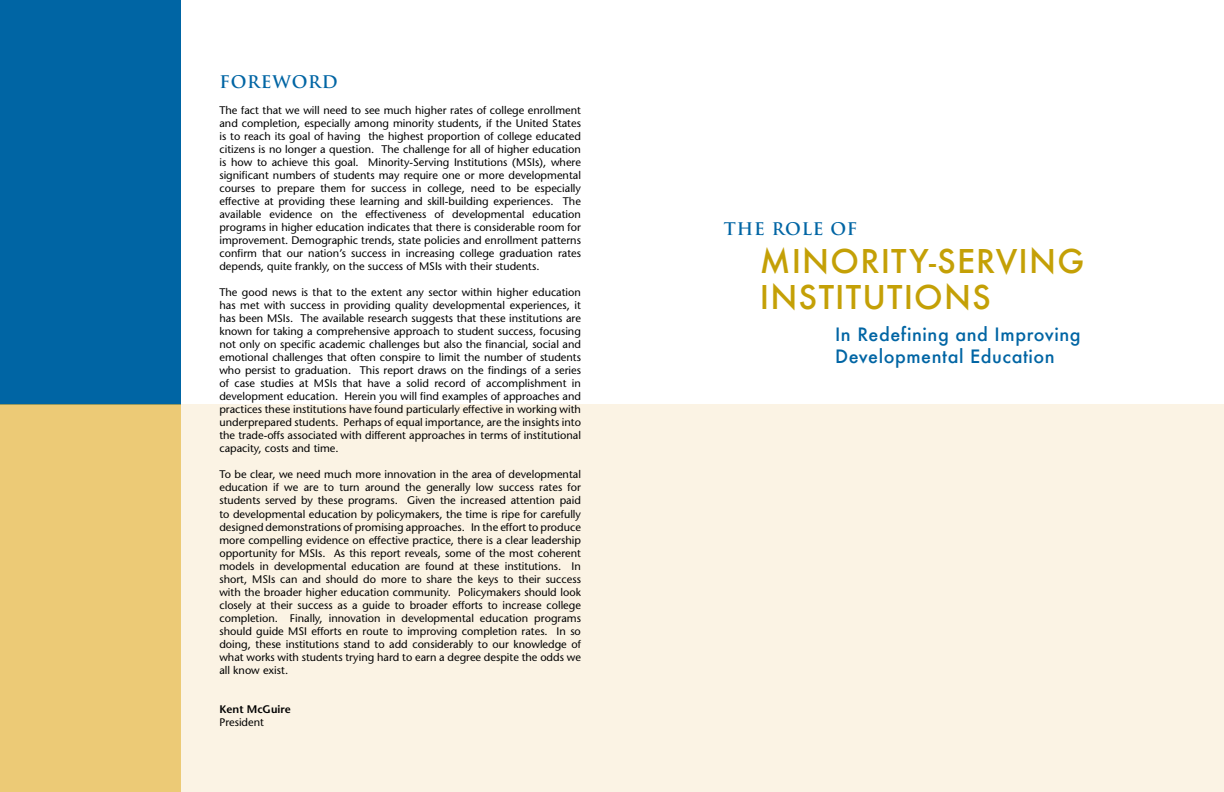
<style>
.page{position:relative;width:1224px;height:792px;background:#fff}
.page>*{position:absolute;margin:0;border:0;box-sizing:border-box;transform-origin:0 0}
.t1{font:500 32px/36px "Futura";letter-spacing:.035em;color:#c4a006}
.t2{font:500 18px/22px "Futura";letter-spacing:.03em;color:#0065a4}
.t3{font:700 17px "Trajan";letter-spacing:.05em;color:#0065a4}
.t4{font:11px/13px "Stone Sans";color:#000;text-align:justify}
.t5{font:600 11px "Stone Sans";color:#000}
</style>
<div class="page">
<div style="left:0;top:404px;width:612px;height:388px;background:#fbf3e4"></div>
<div style="left:0;top:0;width:181px;height:404px;background:#0065a4"></div>
<div style="left:0;top:404px;width:181px;height:388px;background:#ecca76"></div>
<div style="left:612px;top:404px;width:612px;height:388px;background:#fbf3e4"></div>
<h3 class="t3" style="left:219px;top:72px;width:120px">FOREWORD</h3>
<p class="t4" style="left:219px;top:104px;width:363px">The fact that we will need to see much higher rates of college enrollment and completion, especially among minority students, if the United States is to reach its goal of having the highest proportion of college educated citizens is no longer a question. The challenge for all of higher education is how to achieve this goal. Minority-Serving Institutions (MSIs), where significant numbers of students may require one or more developmental courses to prepare them for success in college, need to be especially effective at providing these learning and skill-building experiences. The available evidence on the effectiveness of developmental education programs in higher education indicates that there is considerable room for improvement. Demographic trends, state policies and enrollment patterns confirm that our nation’s success in increasing college graduation rates depends, quite frankly, on the success of MSIs with their students.</p>
<p class="t4" style="left:219px;top:286px;width:363px">The good news is that to the extent any sector within higher education has met with success in providing quality developmental experiences, it has been MSIs. The available research suggests that these institutions are known for taking a comprehensive approach to student success, focusing not only on specific academic challenges but also the financial, social and emotional challenges that often conspire to limit the number of students who persist to graduation. This report draws on the findings of a series of case studies at MSIs that have a solid record of accomplishment in development education. Herein you will find examples of approaches and practices these institutions have found particularly effective in working with underprepared students. Perhaps of equal importance, are the insights into the trade-offs associated with different approaches in terms of institutional capacity, costs and time.</p>
<p class="t4" style="left:219px;top:468px;width:363px">To be clear, we need much more innovation in the area of developmental education if we are to turn around the generally low success rates for students served by these programs. Given the increased attention paid to developmental education by policymakers, the time is ripe for carefully designed demonstrations of promising approaches. In the effort to produce more compelling evidence on effective practice, there is a clear leadership opportunity for MSIs. As this report reveals, some of the most coherent models in developmental education are found at these institutions. In short, MSIs can and should do more to share the keys to their success with the broader higher education community. Policymakers should look closely at their success as a guide to broader efforts to increase college completion. Finally, innovation in developmental education programs should guide MSI efforts en route to improving completion rates. In so doing, these institutions stand to add considerably to our knowledge of what works with students trying hard to earn a degree despite the odds we all know exist.</p>
<p class="t5" style="left:219px;top:702px;width:73px">Kent McGuire</p>
<p class="t4" style="left:219px;top:715px;width:46px">President</p>
<h3 class="t3" style="left:724px;top:218px;width:135px">THE ROLE OF</h3>
<h1 class="t1" style="left:760px;top:243px;width:326px">MINORITY-SERVING<br>INSTITUTIONS</h1>
<h2 class="t2" style="left:835px;top:323px;width:247px">In Redefining and Improving<br>Developmental Education</h2>
</div>
